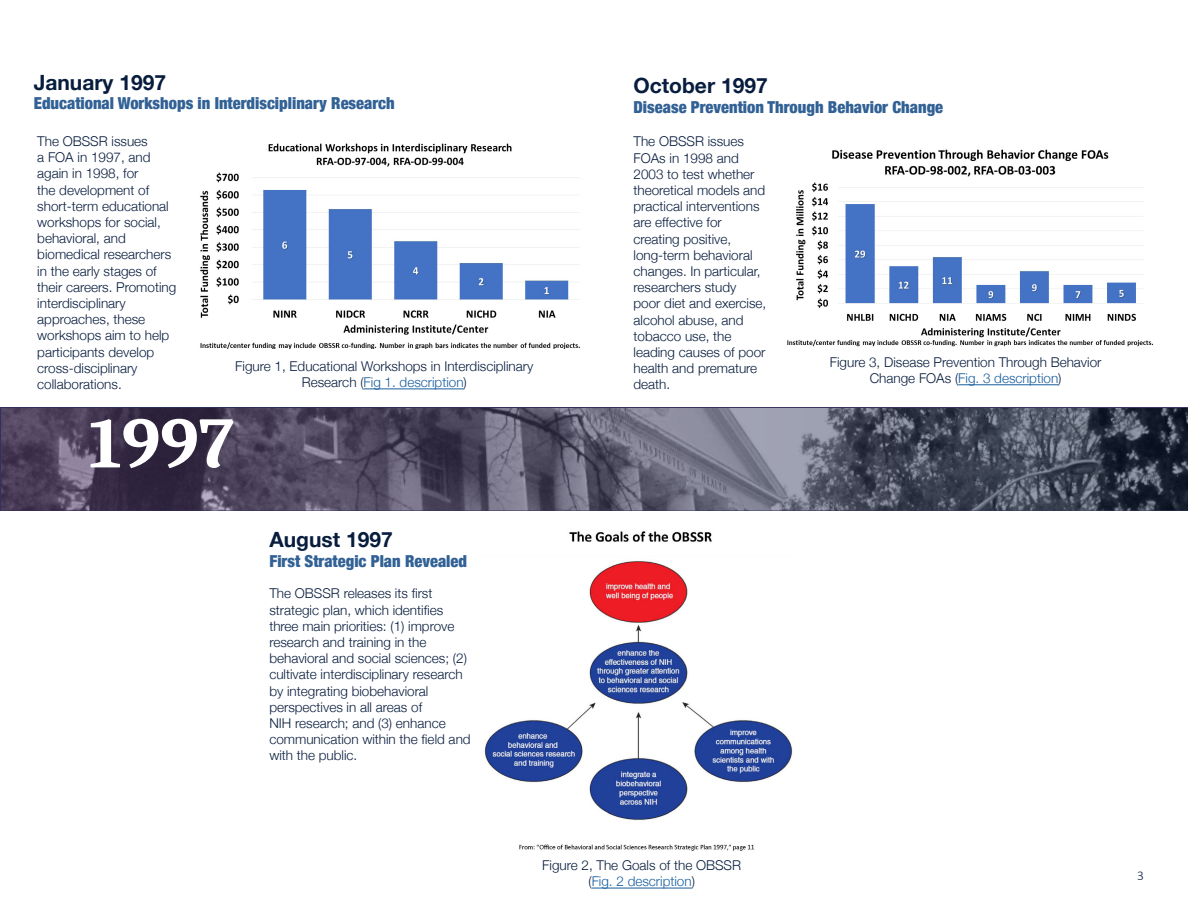
<style>
.page{position:relative;width:1188px;height:918px;background:#fff}
.page>*{position:absolute;margin:0;border:0;box-sizing:border-box;transform-origin:0 0}
.t1{font:700 72px "Caladea";color:#fff}
.t2{font:700 21px "Helvetica Neue";color:#081d3e}
.t3{font:900 condensed 16.5px "Helvetica Neue";color:#326195}
.t4{font:300 13.5px/16.2px "Helvetica Neue";color:#081d3e}
.t5{font:300 13.5px "Calibri";color:#081d3e}
.s1{color:#175d9e}
</style>
<div class="page">
<hr style="left:364px;top:389px;width:100px;height:1px;background:#175d9e">
<hr style="left:958px;top:384px;width:100px;height:1px;background:#175d9e">
<hr style="left:592px;top:888px;width:100px;height:1px;background:#175d9e">
<img style="left:200px;top:143px;width:380px;height:206px">
<img style="left:787px;top:149px;width:366px;height:198px">
<img style="left:1px;top:408px;width:1187px;height:103px">
<img style="left:484px;top:531px;width:309px;height:320px">
<h3 class="t2" style="left:34px;top:66px;width:134px">January 1997</h3>
<h3 class="t3" style="left:34px;top:90px;width:363px">Educational Workshops in Interdisciplinary Research</h3>
<p class="t4" style="left:37px;top:132px;width:141px">The OBSSR issues<br>a FOA in 1997, and again in 1998, for<br>the development of short-term educational workshops for social, behavioral, and biomedical researchers in the early stages of their careers. Promoting interdisciplinary approaches, these workshops aim to help participants develop cross-disciplinary collaborations.</p>
<p class="t4" style="left:235px;top:357px;width:300px;text-align:center">Figure 1, Educational Workshops in Interdisciplinary<br>Research (<span class="s1">Fig 1. description</span>)</p>
<h2 class="t1" style="left:89px;top:398px;width:147px">1997</h2>
<h3 class="t2" style="left:269px;top:523px;width:125px">August 1997</h3>
<h3 class="t3" style="left:269px;top:547px;width:199px">First Strategic Plan Revealed</h3>
<p class="t4" style="left:269px;top:585px;width:203px">The OBSSR releases its first strategic plan, which identifies three main priorities: (1) improve research and training in the behavioral and social sciences; (2) cultivate interdisciplinary research by integrating biobehavioral perspectives in all areas of<br>NIH research; and (3) enhance communication within the field and with the public.</p>
<h3 class="t2" style="left:634px;top:70px;width:136px">October 1997</h3>
<h3 class="t3" style="left:634px;top:94px;width:311px">Disease Prevention Through Behavior Change</h3>
<p class="t4" style="left:634px;top:133px;width:134px">The OBSSR issues<br>FOAs in 1998 and<br>2003 to test whether theoretical models and practical interventions are effective for creating positive, long-term behavioral changes. In particular, researchers study poor diet and exercise, alcohol abuse, and tobacco use, the leading causes of poor health and premature death.</p>
<p class="t4" style="left:830px;top:353px;width:273px;text-align:center">Figure 3, Disease Prevention Through Behavior<br>Change FOAs (<span class="s1">Fig. 3 description</span>)</p>
<p class="t4" style="left:542px;top:856px;width:200px;text-align:center">Figure 2, The Goals of the OBSSR (<span class="s1">Fig. 2 description</span>)</p>
<p class="t5" style="left:1137px;top:867px;width:8px">3</p>
</div>
